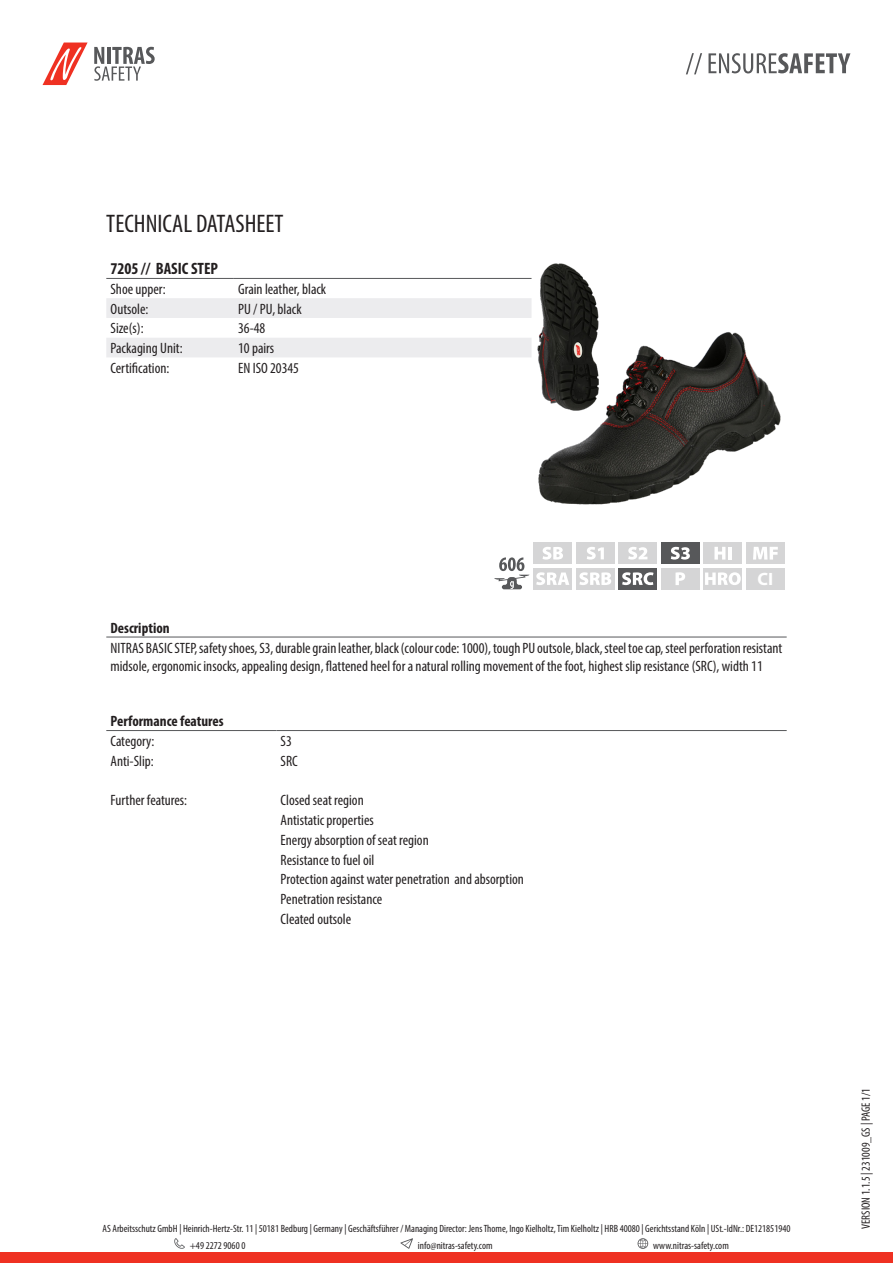
<style>
.page{position:relative;width:893px;height:1263px;background:#fff}
.page>*{position:absolute;margin:0;border:0;box-sizing:border-box;transform-origin:0 0}
.t1{font:condensed 25.5px "Myriad Pro";color:#231f20}
.t2{font:700 17.85px "Myriad Pro";color:#fff}
.t3{font:700 condensed 16.5px "Myriad Pro";color:#231f20}
.t4{font:condensed 15px/18px "Myriad Pro";color:#231f20}
.t5{font:700 condensed 15px "Myriad Pro";color:#231f20}
.t6{font:condensed 12px "Myriad Pro";color:#231f20}
.t7{font:condensed 10.5px/17px "Myriad Pro";color:#231f20}
</style>
<div class="page">
<div style="left:0;top:1252px;width:893px;height:11px;background:#ef3122"></div>
<svg style="left:174px;top:1238px;width:11px;height:11px"></svg>
<svg style="left:400px;top:1238px;width:13px;height:11px"></svg>
<svg style="left:638px;top:1238px;width:10px;height:11px"></svg>
<svg style="left:43px;top:43px;width:45px;height:42px"></svg>
<svg style="left:94px;top:47px;width:61px;height:34px"></svg>
<svg style="left:686px;top:53px;width:16px;height:21px"></svg>
<svg style="left:708px;top:53px;width:142px;height:20px"></svg>
<svg style="left:106px;top:298px;width:425px;height:59px"></svg>
<hr style="left:106px;top:278px;width:128px;height:1px;background:#57585a">
<hr style="left:234px;top:278px;width:297px;height:1px;background:#57585a">
<img style="left:531px;top:263px;width:250px;height:242px">
<svg style="left:494px;top:557px;width:35px;height:32px"></svg>
<div style="left:534px;top:542px;width:38px;height:22px;background:#d5d5d6"></div>
<svg style="left:543px;top:547px;width:20px;height:13px"></svg>
<div style="left:576px;top:542px;width:38px;height:22px;background:#d5d5d6"></div>
<svg style="left:587px;top:547px;width:17px;height:13px"></svg>
<div style="left:619px;top:542px;width:38px;height:22px;background:#d5d5d6"></div>
<svg style="left:628px;top:547px;width:19px;height:13px"></svg>
<div style="left:661px;top:542px;width:38px;height:22px;background:#57585a"></div>
<svg style="left:671px;top:547px;width:19px;height:13px"></svg>
<div style="left:704px;top:542px;width:38px;height:22px;background:#d5d5d6"></div>
<svg style="left:714px;top:547px;width:17px;height:13px"></svg>
<div style="left:746px;top:542px;width:38px;height:22px;background:#d5d5d6"></div>
<svg style="left:753px;top:547px;width:25px;height:13px"></svg>
<div style="left:534px;top:568px;width:38px;height:21px;background:#d5d5d6"></div>
<svg style="left:536px;top:572px;width:33px;height:13px"></svg>
<div style="left:576px;top:568px;width:38px;height:21px;background:#d5d5d6"></div>
<svg style="left:579px;top:572px;width:32px;height:13px"></svg>
<div style="left:619px;top:568px;width:38px;height:21px;background:#57585a"></div>
<svg style="left:622px;top:572px;width:31px;height:13px"></svg>
<div style="left:661px;top:568px;width:38px;height:21px;background:#d5d5d6"></div>
<svg style="left:675px;top:572px;width:10px;height:13px"></svg>
<div style="left:704px;top:568px;width:38px;height:21px;background:#d5d5d6"></div>
<svg style="left:705px;top:572px;width:36px;height:13px"></svg>
<div style="left:746px;top:568px;width:38px;height:21px;background:#d5d5d6"></div>
<hr style="left:106px;top:637px;width:681px;height:1px;background:#57585a">
<hr style="left:106px;top:730px;width:170px;height:1px;background:#57585a">
<hr style="left:276px;top:730px;width:511px;height:1px;background:#57585a">
<p class="t1" style="left:106px;top:208px;width:179px">TECHNICAL DATASHEET</p>
<p class="t3" style="left:111px;top:258px;width:109px">7205 // BASIC STEP</p>
<p class="t4" style="left:111px;top:280px;width:57px">Shoe upper:</p>
<p class="t4" style="left:238px;top:280px;width:90px">Grain leather, black</p>
<p class="t4" style="left:111px;top:300px;width:39px">Outsole:</p>
<p class="t4" style="left:238px;top:300px;width:65px">PU / PU, black</p>
<p class="t4" style="left:111px;top:319px;width:35px">Size(s):</p>
<p class="t4" style="left:238px;top:319px;width:29px">36-48</p>
<p class="t4" style="left:111px;top:339px;width:74px">Packaging Unit:</p>
<p class="t4" style="left:238px;top:339px;width:38px">10 pairs</p>
<p class="t4" style="left:111px;top:359px;width:60px">Certification:</p>
<p class="t4" style="left:238px;top:359px;width:62px">EN ISO 20345</p>
<p class="t2" style="left:757px;top:567px;width:17px">CI</p>
<p class="t5" style="left:111px;top:618px;width:61px">Description</p>
<p class="t4" style="left:111px;top:638px;width:673px">NITRAS BASIC STEP, safety shoes, S3, durable grain leather, black (colour code: 1000), tough PU outsole, black, steel toe cap, steel perforation resistant midsole, ergonomic insocks, appealing design, flattened heel for a natural rolling movement of the foot, highest slip resistance (SRC), width 11</p>
<p class="t5" style="left:111px;top:712px;width:115px">Performance features</p>
<p class="t4" style="left:111px;top:732px;width:45px">Category:</p>
<p class="t4" style="left:281px;top:732px;width:13px">S3</p>
<p class="t4" style="left:111px;top:752px;width:45px">Anti-Slip:</p>
<p class="t4" style="left:281px;top:752px;width:19px">SRC</p>
<p class="t4" style="left:111px;top:791px;width:78px">Further features:</p>
<p class="t4" style="left:281px;top:791px;width:85px">Closed seat region</p>
<p class="t4" style="left:281px;top:811px;width:95px">Antistatic properties</p>
<p class="t4" style="left:281px;top:831px;width:150px">Energy absorption of seat region</p>
<p class="t4" style="left:281px;top:850px;width:95px">Resistance to fuel oil</p>
<p class="t4" style="left:281px;top:870px;width:245px">Protection against water penetration and absorption</p>
<p class="t4" style="left:281px;top:890px;width:103px">Penetration resistance</p>
<p class="t4" style="left:281px;top:910px;width:72px">Cleated outsole</p>
<p class="t7" style="left:190px;top:1220px;width:602px;text-indent:-87px">AS Arbeitsschutz GmbH | Heinrich-Hertz-Str. 11 | 50181 Bedburg | Germany | Geschäftsführer / Managing Director: Jens Thome, Ingo Kielholtz, Tim Kielholtz | HRB 40080 | Gerichtsstand Köln | USt.-IdNr.: DE121851940 +49 2272 9060 0</p>
<p class="t7" style="left:418px;top:1237px;width:76px">info@nitras-safety.com</p>
<p class="t7" style="left:653px;top:1237px;width:77px">www.nitras-safety.com</p>
<p class="t6" style="left:859px;top:1229px;width:142px;rotate:-90deg">VERSION 1.1.5 | 231009_GS | PAGE 1/1</p>
</div>
